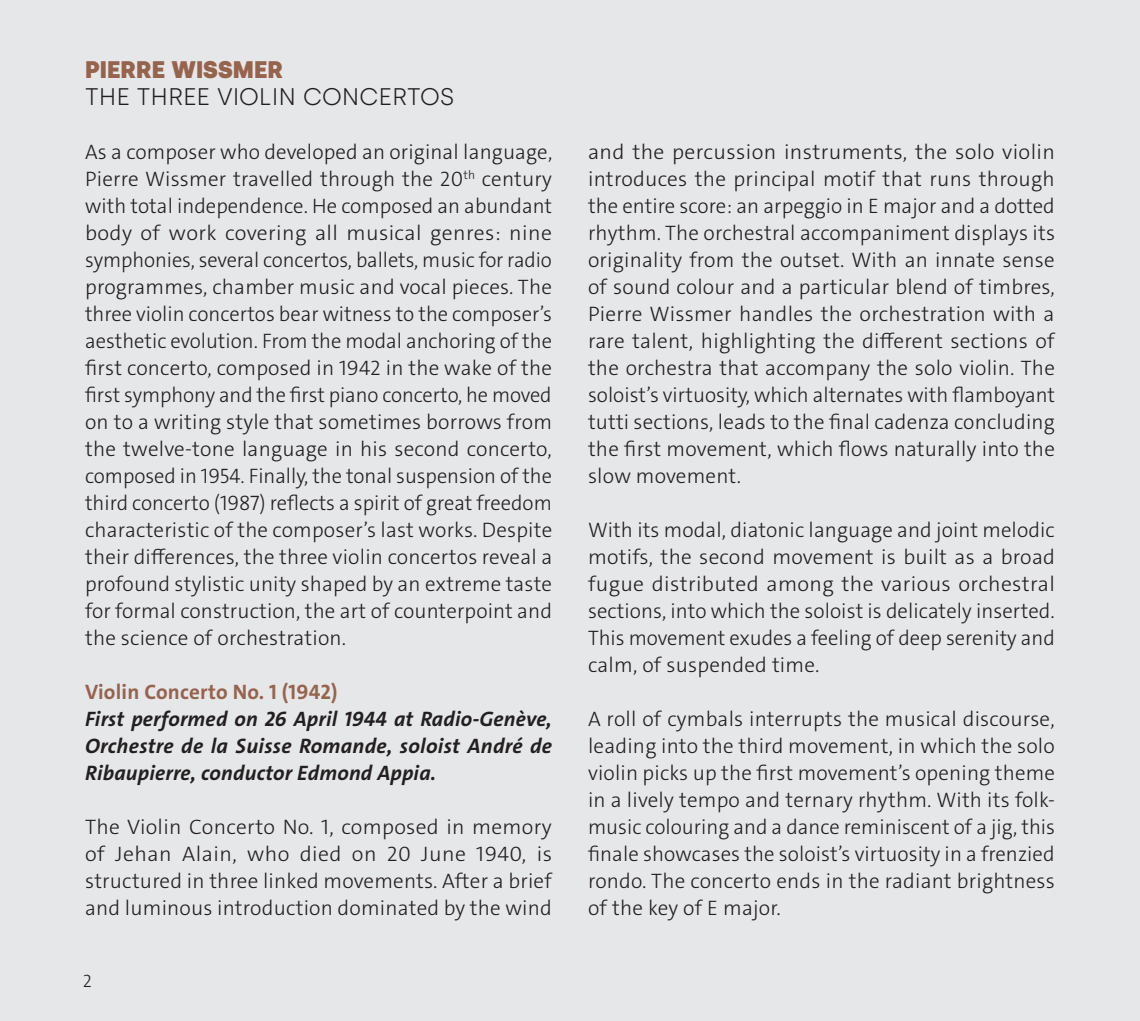
<style>
.page{position:relative;width:1140px;height:1021px;background:#fff}
.page>*{position:absolute;margin:0;border:0;box-sizing:border-box;transform-origin:0 0}
.Corps{font:300 24px "Silka";color:#231f20}
.Corps-2{font:900 24px "Silka";color:#96634d}
.Corps-3{font:300 21px/27px "The Sans C4 s";letter-spacing:.01em;color:#231f20;text-align:justify}
.Corps-4{font:italic 700 21px/27px "The Sans C4 s";letter-spacing:.01em;color:#231f20;text-align:justify}
.Corps-5{font:700 21px "The Sans C4 s";letter-spacing:.01em;color:#96634d}
.t1{font:300 18px "The Sans C4 s";color:#231f20}
</style>
<div class="page">
<div style="left:0;top:0;width:1140px;height:1020px;background:#e6e7e9"></div>
<p class="Corps-2" style="left:85px;top:55px;width:200px">PIERRE WISSMER</p>
<p class="Corps" style="left:85px;top:82px;width:370px">THE THREE VIOLIN CONCERTOS</p>
<p class="Corps-3" style="left:85px;top:139px;width:469px">As a composer who developed an original language, Pierre Wissmer travelled through the 20<sup>th</sup> century with total independence. He composed an abundant body of work covering all musical genres: nine symphonies, several concertos, ballets, music for radio programmes, chamber music and vocal pieces. The three violin concertos bear witness to the composer’s aesthetic evolution. From the modal anchoring of the first concerto, composed in 1942 in the wake of the first symphony and the first piano concerto, he moved on to a writing style that sometimes borrows from the twelve-tone language in his second concerto, composed in 1954. Finally, the tonal suspension of the third concerto (1987) reflects a spirit of great freedom characteristic of the composer’s last works. Despite their differences, the three violin concertos reveal a profound stylistic unity shaped by an extreme taste for formal construction, the art of counterpoint and the science of orchestration.</p>
<p class="Corps-5" style="left:85px;top:678px;width:254px">Violin Concerto No. 1 (1942)</p>
<p class="Corps-4" style="left:85px;top:706px;width:468px">First performed on 26 April 1944 at Radio-Genève, Orchestre de la Suisse Romande, soloist André de Ribaupierre, conductor Edmond Appia.</p>
<p class="Corps-3" style="left:85px;top:814px;width:468px">The Violin Concerto No. 1, composed in memory of Jehan Alain, who died on 20 June 1940, is structured in three linked movements. After a brief and luminous introduction dominated by the wind</p>
<p class="t1" style="left:83px;top:969px;width:11px">2</p>
<p class="Corps-3" style="left:588px;top:139px;width:468px">and the percussion instruments, the solo violin introduces the principal motif that runs through the entire score: an arpeggio in E major and a dotted rhythm. The orchestral accompaniment displays its originality from the outset. With an innate sense of sound colour and a particular blend of timbres, Pierre Wissmer handles the orchestration with a rare talent, highlighting the different sections of the orchestra that accompany the solo violin. The soloist’s virtuosity, which alternates with flamboyant tutti sections, leads to the final cadenza concluding the first movement, which flows naturally into the slow movement.</p>
<p class="Corps-3" style="left:588px;top:517px;width:468px">With its modal, diatonic language and joint melodic motifs, the second movement is built as a broad fugue distributed among the various orchestral sections, into which the soloist is delicately inserted.<br>This movement exudes a feeling of deep serenity and calm, of suspended time.</p>
<p class="Corps-3" style="left:588px;top:706px;width:468px">A roll of cymbals interrupts the musical discourse, leading into the third movement, in which the solo violin picks up the first movement’s opening theme in a lively tempo and ternary rhythm. With its folk&shy;music colouring and a dance reminiscent of a jig, this finale showcases the soloist’s virtuosity in a frenzied rondo. The concerto ends in the radiant brightness of the key of E major.</p>
</div>
